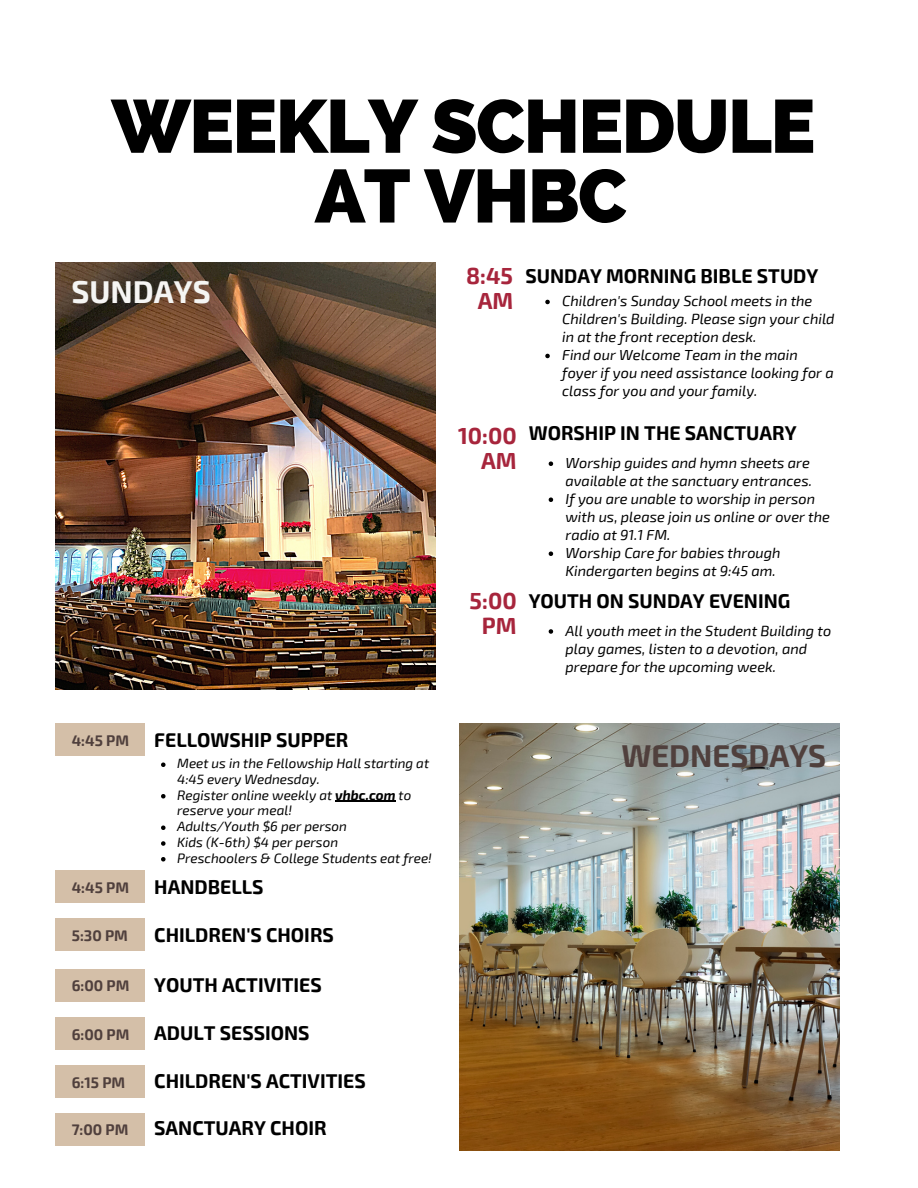
<style>
.page{position:relative;width:918px;height:1188px;background:#fff}
.page>*{position:absolute;margin:0;border:0;box-sizing:border-box;transform-origin:0 0}
.t1{font:800 75px/69.8px "Raleway";letter-spacing:-.02em;color:#000;text-align:center}
.t2{font:700 30.9px "Exo 2";color:#50403d}
.t3{font:700 30.9px "Exo 2";color:#f5f5f3}
.t4{font:700 22.8px/24.8px "Exo 2";color:#a7253c;text-align:center}
.t5{font:700 19.5px "Exo 2";color:#000}
.t6{font:700 15px "Exo 2";color:#50403d}
.t7{font:italic 14.55px/18px "Exo 2";color:#000}
.t8{font:italic 13.5px/15.8px "Exo 2";color:#000}
.s1{font-weight:700}
</style>
<div class="page">
<div style="left:55px;top:723px;width:90px;height:33px;background:#d4bfa8"></div>
<svg style="left:545px;top:300px;width:5px;height:4px"></svg>
<svg style="left:545px;top:354px;width:5px;height:4px"></svg>
<img style="left:55px;top:262px;width:380px;height:428px">
<svg style="left:549px;top:461px;width:4px;height:5px"></svg>
<svg style="left:549px;top:497px;width:4px;height:5px"></svg>
<svg style="left:549px;top:551px;width:4px;height:5px"></svg>
<svg style="left:549px;top:629px;width:4px;height:5px"></svg>
<img style="left:459px;top:723px;width:380px;height:428px">
<svg style="left:161px;top:763px;width:5px;height:4px"></svg>
<svg style="left:161px;top:794px;width:5px;height:5px"></svg>
<hr style="left:335px;top:801px;width:61px;height:1px;background:#000">
<svg style="left:161px;top:826px;width:5px;height:4px"></svg>
<svg style="left:161px;top:841px;width:5px;height:5px"></svg>
<svg style="left:161px;top:857px;width:5px;height:5px"></svg>
<div style="left:55px;top:870px;width:90px;height:33px;background:#d4bfa8"></div>
<div style="left:55px;top:919px;width:90px;height:32px;background:#d4bfa8"></div>
<div style="left:55px;top:969px;width:90px;height:33px;background:#d4bfa8"></div>
<div style="left:55px;top:1017px;width:90px;height:33px;background:#d4bfa8"></div>
<div style="left:55px;top:1066px;width:90px;height:32px;background:#d4bfa8"></div>
<div style="left:55px;top:1113px;width:90px;height:32px;background:#d4bfa8"></div>
<h1 class="t1" style="left:111px;top:91px;width:706px">WEEKLY SCHEDULE<br>AT VHBC</h1>
<h2 class="t3" style="left:71px;top:272px;width:141px">SUNDAYS</h2>
<p class="t6" style="left:72px;top:731px;width:59px">4:45 PM</p>
<h3 class="t5" style="left:154px;top:727px;width:196px">FELLOWSHIP SUPPER</h3>
<p class="t8" style="left:177px;top:755px;width:256px">Meet us in the Fellowship Hall starting at<br>4:45 every Wednesday.<br>Register online weekly at <span class="s1">vhbc.com</span> to reserve your meal!<br>Adults/Youth $6 per person<br>Kids (K-6th) $4 per person<br>Preschoolers &amp; College Students eat free!</p>
<p class="t6" style="left:72px;top:877px;width:59px">4:45 PM</p>
<h3 class="t5" style="left:154px;top:874px;width:111px">HANDBELLS</h3>
<p class="t6" style="left:72px;top:926px;width:58px">5:30 PM</p>
<h3 class="t5" style="left:154px;top:922px;width:181px">CHILDREN'S CHOIRS</h3>
<p class="t6" style="left:72px;top:976px;width:59px">6:00 PM</p>
<h3 class="t5" style="left:154px;top:972px;width:169px">YOUTH ACTIVITIES</h3>
<p class="t6" style="left:72px;top:1024px;width:59px">6:00 PM</p>
<h3 class="t5" style="left:154px;top:1021px;width:157px">ADULT SESSIONS</h3>
<p class="t6" style="left:72px;top:1073px;width:55px">6:15 PM</p>
<h3 class="t5" style="left:154px;top:1068px;width:213px">CHILDREN'S ACTIVITIES</h3>
<p class="t6" style="left:72px;top:1120px;width:58px">7:00 PM</p>
<h3 class="t5" style="left:154px;top:1115px;width:174px">SANCTUARY CHOIR</h3>
<h3 class="t4" style="left:466px;top:262px;width:49px">8:45<br>AM</h3>
<h3 class="t5" style="left:525px;top:263px;width:295px">SUNDAY MORNING BIBLE STUDY</h3>
<p class="t7" style="left:562px;top:292px;width:274px">Children's Sunday School meets in the Children's Building. Please sign your child in at the front reception desk.<br>Find our Welcome Team in the main foyer if you need assistance looking for a class for you and your family.</p>
<h3 class="t4" style="left:458px;top:422px;width:60px;text-align:right">10:00<br>AM</h3>
<h3 class="t5" style="left:529px;top:421px;width:269px">WORSHIP IN THE SANCTUARY</h3>
<p class="t7" style="left:566px;top:453px;width:266px">Worship guides and hymn sheets are available at the sanctuary entrances.<br>If you are unable to worship in person with us, please join us online or over the radio at 91.1 FM.<br>Worship Care for babies through<br>Kindergarten begins at 9:45 am.</p>
<h3 class="t4" style="left:470px;top:588px;width:49px">5:00<br>PM</h3>
<h3 class="t5" style="left:529px;top:588px;width:263px">YOUTH ON SUNDAY EVENING</h3>
<p class="t7" style="left:566px;top:621px;width:267px">All youth meet in the Student Building to play games, listen to a devotion, and prepare for the upcoming week.</p>
<h2 class="t2" style="left:621px;top:736px;width:206px">WEDNESDAYS</h2>
</div>
